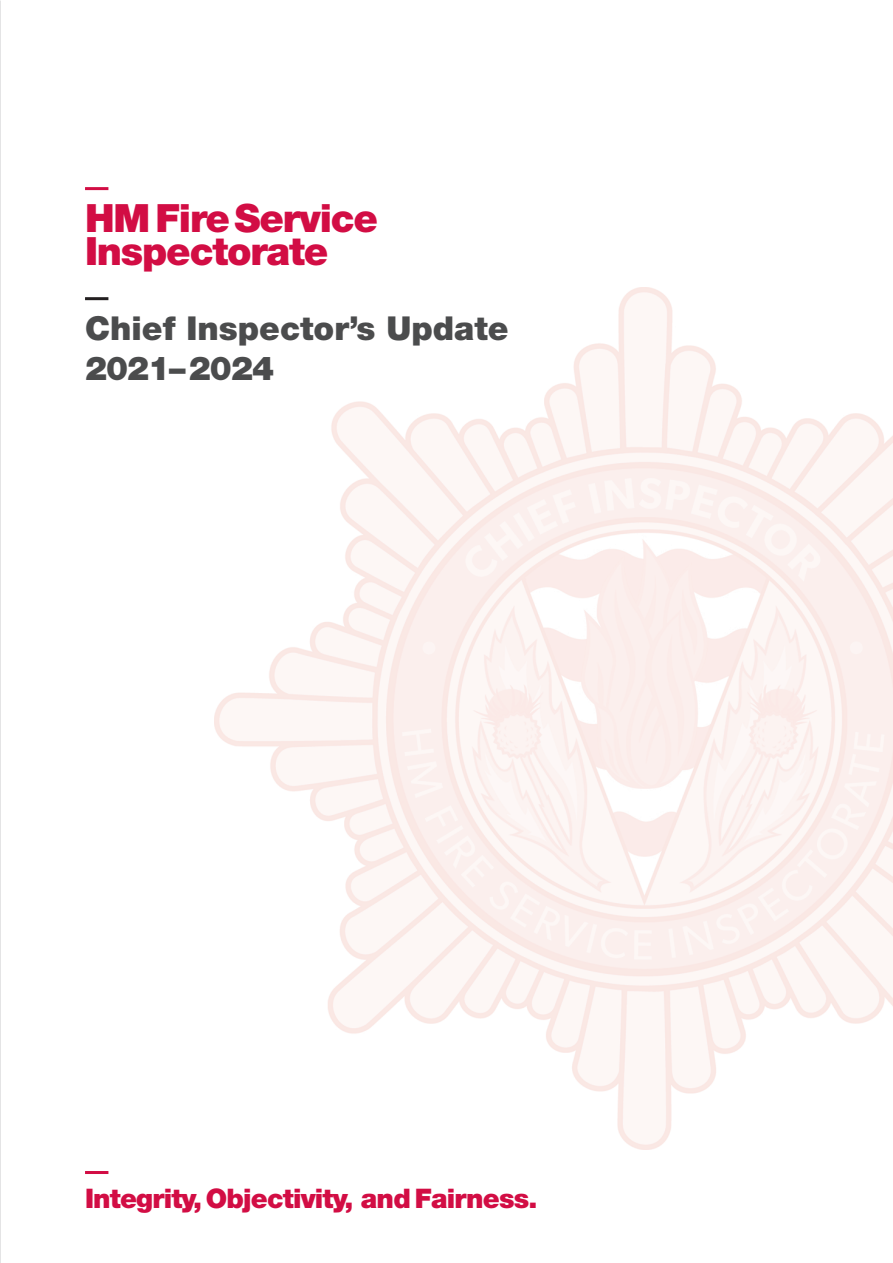
<style>
.page{position:relative;width:893px;height:1263px;background:#fff}
.page>*{position:absolute;margin:0;border:0;box-sizing:border-box;transform-origin:0 0}
.t1{font:900 39px/33px "Helvetica Neue LT Std";letter-spacing:-.03em;color:#d20d44}
.t2{font:900 33px "Helvetica Neue LT Std";color:#4b4c4d}
.t3{font:900 33px "Helvetica Neue LT Std";letter-spacing:-.03em;color:#4b4c4d}
.t4{font:900 27px "Helvetica Neue LT Std";letter-spacing:-.03em;color:#d20d44}
</style>
<div class="page">
<img style="left:215px;top:288px;width:678px;height:862px">
<hr style="left:85px;top:187px;width:23px;height:3px;background:#d20d44">
<hr style="left:85px;top:297px;width:23px;height:3px;background:#231f20">
<hr style="left:85px;top:1171px;width:23px;height:3px;background:#d20d44">
<p class="t1" style="left:85px;top:202px;width:295px">HM Fire Service<br>Inspectorate</p>
<p class="t2" style="left:85px;top:308px;width:425px">Chief Inspector’s Update</p>
<p class="t3" style="left:85px;top:349px;width:191px">2021–2024</p>
<p class="t4" style="left:85px;top:1182px;width:454px">Integrity, Objectivity, and Fairness.</p>
</div>
